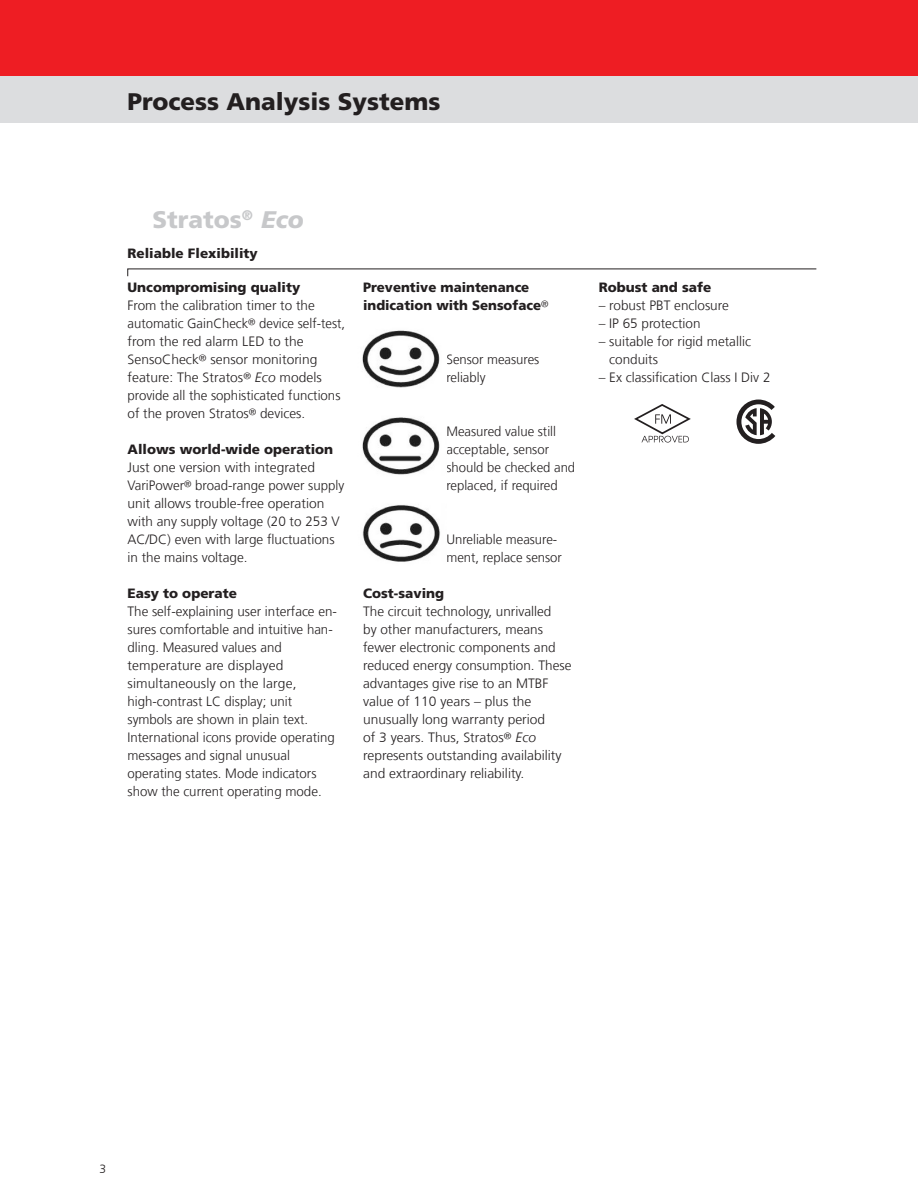
<style>
.page{position:relative;width:918px;height:1188px;background:#fff}
.page>*{position:absolute;margin:0;border:0;box-sizing:border-box;transform-origin:0 0}
.t1{font:900 24px "Frutiger LT Com";color:#231f20}
.t2{font:900 24px "Frutiger LT Com";color:#c7c8ca}
.t3{font:300 13.5px/18px "Frutiger LT Com";color:#231f20}
.Tabelle_Headline_E{font:900 13.5px/18px "Frutiger LT Com";color:#231f20}
.t4{font:300 12px "Frutiger LT Com";color:#231f20}
.s1{font-style:italic}
.s2{font-weight:900}
.s3{font-family:"Frutiger Special";font-weight:400}
</style>
<div class="page">
<div style="left:0;top:0;width:918px;height:123px;background:#ee1d23"></div>
<div style="left:0;top:76px;width:918px;height:47px;background:#dcdddf"></div>
<svg style="left:127px;top:269px;width:690px;height:8px"></svg>
<img style="left:362px;top:330px;width:78px;height:232px">
<svg style="left:736px;top:400px;width:39px;height:44px"></svg>
<svg style="left:634px;top:404px;width:57px;height:39px"></svg>
<h1 class="t1" style="left:128px;top:87px;width:314px">Process Analysis Systems</h1>
<h1 class="t2" style="left:153px;top:205px;width:153px">Stratos<sup>®</sup> <span class="s1">Eco</span></h1>
<p class="Tabelle_Headline_E" style="left:128px;top:244px;width:132px">Reliable Flexibility</p>
<p class="t3" style="left:128px;top:278px;width:219px"><span class="s2">Uncompromising quality<br></span>From the calibration timer to the automatic GainCheck<span class="s3">®</span> device self-test, from the red alarm LED to the SensoCheck<span class="s3">®</span> sensor monitoring feature: The Stratos<span class="s3">®</span> <span class="s1">Eco</span> models provide all the sophisticated functions of the proven Stratos<span class="s3">®</span> devices.</p>
<p class="t3" style="left:128px;top:440px;width:218px"><span class="s2">Allows world-wide operation<br></span>Just one version with integrated<br>VariPower<span class="s3">®</span> broad-range power supply unit allows trouble-free operation with any supply voltage (20 to 253 V<br>AC/DC) even with large fluctuations in the mains voltage.</p>
<p class="t3" style="left:128px;top:584px;width:211px"><span class="s2">Easy to operate<br></span>The self-explaining user interface en&shy;sures comfortable and intuitive han&shy;dling. Measured values and temperature are displayed simultaneously on the large, high-contrast LC display; unit symbols are shown in plain text.<br>International icons provide operating messages and signal unusual operating states. Mode indicators show the current operating mode.</p>
<p class="Tabelle_Headline_E" style="left:363px;top:278px;width:187px">Preventive maintenance indication with Sensoface<span class="s3">®</span></p>
<p class="t3" style="left:446px;top:350px;width:94px">Sensor measures reliably</p>
<p class="t3" style="left:446px;top:422px;width:130px">Measured value still acceptable, sensor should be checked and replaced, if required</p>
<p class="t3" style="left:446px;top:530px;width:117px">Unreliable measure&shy;ment, replace sensor</p>
<p class="Tabelle_Headline_E" style="left:363px;top:584px;width:83px">Cost-saving</p>
<p class="t3" style="left:363px;top:602px;width:210px">The circuit technology, unrivalled<br>by other manufacturers, means fewer electronic components and reduced energy consumption. These advantages give rise to an MTBF value of 110 years – plus the unusually long warranty period<br>of 3 years. Thus, Stratos<span class="s3">®</span> <span class="s1">Eco </span>represents outstanding availability and extraordinary reliability.</p>
<p class="Tabelle_Headline_E" style="left:599px;top:278px;width:114px">Robust and safe</p>
<p class="t3" style="left:599px;top:296px;width:132px">– robust PBT enclosure</p>
<p class="t3" style="left:599px;top:314px;width:103px">– IP 65 protection</p>
<p class="t3" style="left:609px;top:332px;width:143px;text-indent:-11px">– suitable for rigid metallic conduits</p>
<p class="t3" style="left:599px;top:368px;width:173px">– Ex classification Class I Div 2</p>
<p class="t4" style="left:99px;top:1162px;width:8px">3</p>
</div>
